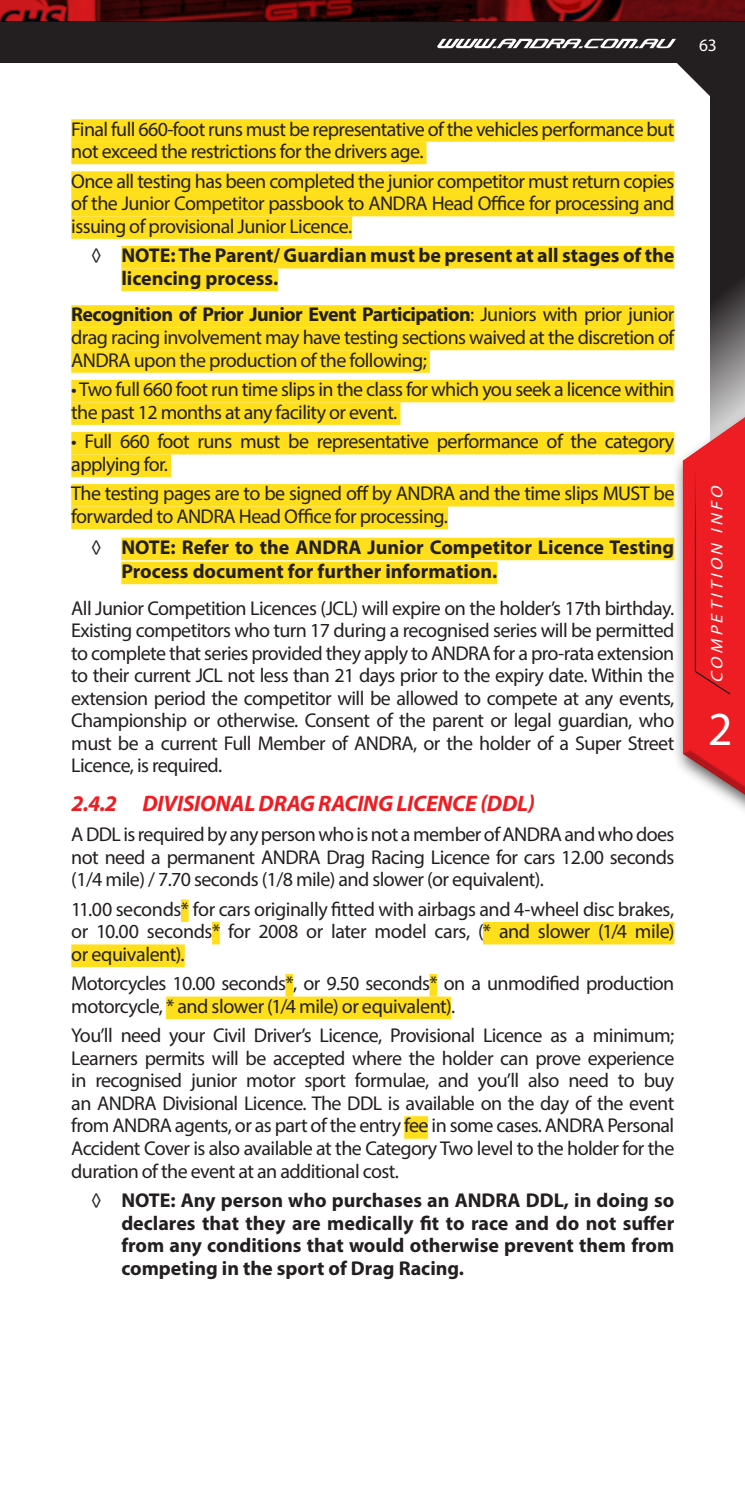
<style>
.page{position:relative;width:745px;height:1489px;background:#fff}
.page>*{position:absolute;margin:0;border:0;box-sizing:border-box;transform-origin:0 0}
.t1{font:47.5px "Myriad Pro";color:#fff}
.t2{font:italic 700 22.5px "Myriad Pro";letter-spacing:-.01em;color:#ee1d23}
.BODY_COPY{font:20px/22.5px "Myriad Pro";letter-spacing:-.03em;color:#231f20;text-align:justify}
.t3{font:700 20px/22.5px "Myriad Pro";color:#231f20}
.t4{font:17.5px "Myriad Pro";color:#fff}
.t5{font:italic 16.75px "Myriad Pro";color:#fff;scale:1.05 1}
.s1{font-weight:400}
.s2{font-weight:700}
</style>
<div class="page">
<div style="left:0;top:0;width:744px;height:63px;background:#231f20"></div>
<svg style="left:437px;top:21px;width:307px;height:121px"></svg>
<svg style="left:710px;top:63px;width:34px;height:326px;background:#373334"></svg>
<svg style="left:0;top:0;width:744px;height:21px;background:#55090b"></svg>
<svg style="left:676px;top:391px;width:68px;height:419px;background:#e85559"></svg>
<div style="left:71px;top:119px;width:603px;height:23px;background:#ffdf1b"></div>
<div style="left:71px;top:142px;width:355px;height:22px;background:#ffdf1b"></div>
<div style="left:71px;top:171px;width:603px;height:23px;background:#ffdf1b"></div>
<div style="left:71px;top:194px;width:603px;height:22px;background:#ffdf1b"></div>
<div style="left:71px;top:216px;width:281px;height:23px;background:#ffdf1b"></div>
<div style="left:121px;top:246px;width:553px;height:22px;background:#ffdf1b"></div>
<div style="left:121px;top:268px;width:157px;height:23px;background:#ffdf1b"></div>
<div style="left:71px;top:305px;width:603px;height:23px;background:#ffdf1b"></div>
<div style="left:71px;top:328px;width:603px;height:22px;background:#ffdf1b"></div>
<div style="left:71px;top:350px;width:358px;height:23px;background:#ffdf1b"></div>
<div style="left:71px;top:380px;width:603px;height:22px;background:#ffdf1b"></div>
<div style="left:71px;top:402px;width:329px;height:23px;background:#ffdf1b"></div>
<div style="left:71px;top:432px;width:603px;height:22px;background:#ffdf1b"></div>
<div style="left:71px;top:454px;width:100px;height:23px;background:#ffdf1b"></div>
<div style="left:71px;top:484px;width:603px;height:22px;background:#ffdf1b"></div>
<div style="left:71px;top:506px;width:376px;height:23px;background:#ffdf1b"></div>
<div style="left:121px;top:537px;width:553px;height:23px;background:#ffdf1b"></div>
<div style="left:121px;top:561px;width:376px;height:23px;background:#ffdf1b"></div>
<div style="left:181px;top:899px;width:7px;height:22px;background:#ffdf1b"></div>
<div style="left:212px;top:921px;width:8px;height:23px;background:#ffdf1b"></div>
<div style="left:482px;top:921px;width:192px;height:23px;background:#ffdf1b"></div>
<div style="left:71px;top:944px;width:114px;height:22px;background:#ffdf1b"></div>
<div style="left:285px;top:974px;width:8px;height:22px;background:#ffdf1b"></div>
<div style="left:429px;top:974px;width:8px;height:22px;background:#ffdf1b"></div>
<div style="left:166px;top:996px;width:285px;height:23px;background:#ffdf1b"></div>
<div style="left:404px;top:1116px;width:24px;height:22px;background:#ffdf1b"></div>
<p class="t4" style="left:698px;top:35px;width:19px">63</p>
<p class="BODY_COPY" style="left:71px;top:117px;width:604px">Final full 660-foot runs must be representative of the vehicles performance but not exceed the restrictions for the drivers age.</p>
<p class="BODY_COPY" style="left:71px;top:169px;width:604px">Once all testing has been completed the junior competitor must return copies of the Junior Competitor passbook to ANDRA Head Office for processing and issuing of provisional Junior Licence.</p>
<p class="t3" style="left:121px;top:243px;width:554px;text-indent:-30px"><span class="s1">◊</span> NOTE: The Parent/ Guardian must be present at all stages of the licencing process.</p>
<p class="BODY_COPY" style="left:71px;top:303px;width:604px"><span class="s2">Recognition of Prior Junior Event Participation</span>: Juniors with prior junior drag racing involvement may have testing sections waived at the discretion of ANDRA upon the production of the following;</p>
<p class="BODY_COPY" style="left:71px;top:378px;width:604px">• Two full 660 foot run time slips in the class for which you seek a licence within the past 12 months at any facility or event.</p>
<p class="BODY_COPY" style="left:71px;top:430px;width:604px">• Full 660 foot runs must be representative performance of the category applying for.</p>
<p class="BODY_COPY" style="left:71px;top:482px;width:604px">The testing pages are to be signed off by ANDRA and the time slips MUST be forwarded to ANDRA Head Office for processing.</p>
<p class="t3" style="left:121px;top:534px;width:554px;line-height:24px;text-indent:-30px"><span class="s1">◊</span> NOTE: Refer to the ANDRA Junior Competitor Licence Testing<br>Process document for further information.</p>
<p class="BODY_COPY" style="left:71px;top:596px;width:604px">All Junior Competition Licences (JCL) will expire on the holder’s 17th birthday.<br>Existing competitors who turn 17 during a recognised series will be permitted to complete that series provided they apply to ANDRA for a pro-rata extension to their current JCL not less than 21 days prior to the expiry date. Within the extension period the competitor will be allowed to compete at any events, Championship or otherwise. Consent of the parent or legal guardian, who must be a current Full Member of ANDRA, or the holder of a Super Street Licence, is required.</p>
<p class="t2" style="left:71px;top:789px;width:464px">2.4.2 DIVISIONAL DRAG RACING LICENCE (DDL)</p>
<p class="BODY_COPY" style="left:71px;top:822px;width:604px">A DDL is required by any person who is not a member of ANDRA and who does not need a permanent ANDRA Drag Racing Licence for cars 12.00 seconds (1/4 mile) / 7.70 seconds (1/8 mile) and slower (or equivalent).</p>
<p class="BODY_COPY" style="left:71px;top:897px;width:604px">11.00 seconds* for cars originally fitted with airbags and 4-wheel disc brakes, or 10.00 seconds* for 2008 or later model cars, (* and slower (1/4 mile) or equivalent).</p>
<p class="BODY_COPY" style="left:71px;top:972px;width:604px">Motorcycles 10.00 seconds*, or 9.50 seconds* on a unmodified production motorcycle, * and slower (1/4 mile) or equivalent).</p>
<p class="BODY_COPY" style="left:71px;top:1024px;width:604px">You’ll need your Civil Driver’s Licence, Provisional Licence as a minimum; Learners permits will be accepted where the holder can prove experience in recognised junior motor sport formulae, and you’ll also need to buy an ANDRA Divisional Licence. The DDL is available on the day of the event from ANDRA agents, or as part of the entry fee in some cases. ANDRA Personal Accident Cover is also available at the Category Two level to the holder for the duration of the event at an additional cost.</p>
<p class="t3" style="left:121px;top:1188px;width:554px;text-align:justify;text-indent:-30px"><span class="s1">◊</span> NOTE: Any person who purchases an ANDRA DDL, in doing so declares that they are medically fit to race and do not suffer from any conditions that would otherwise prevent them from competing in the sport of Drag Racing.</p>
<p class="t5" style="left:706px;top:682px;width:193px;rotate:-90deg">COMPETITION INFO</p>
<h1 class="t1" style="left:707px;top:700px;width:26px">2</h1>
</div>
